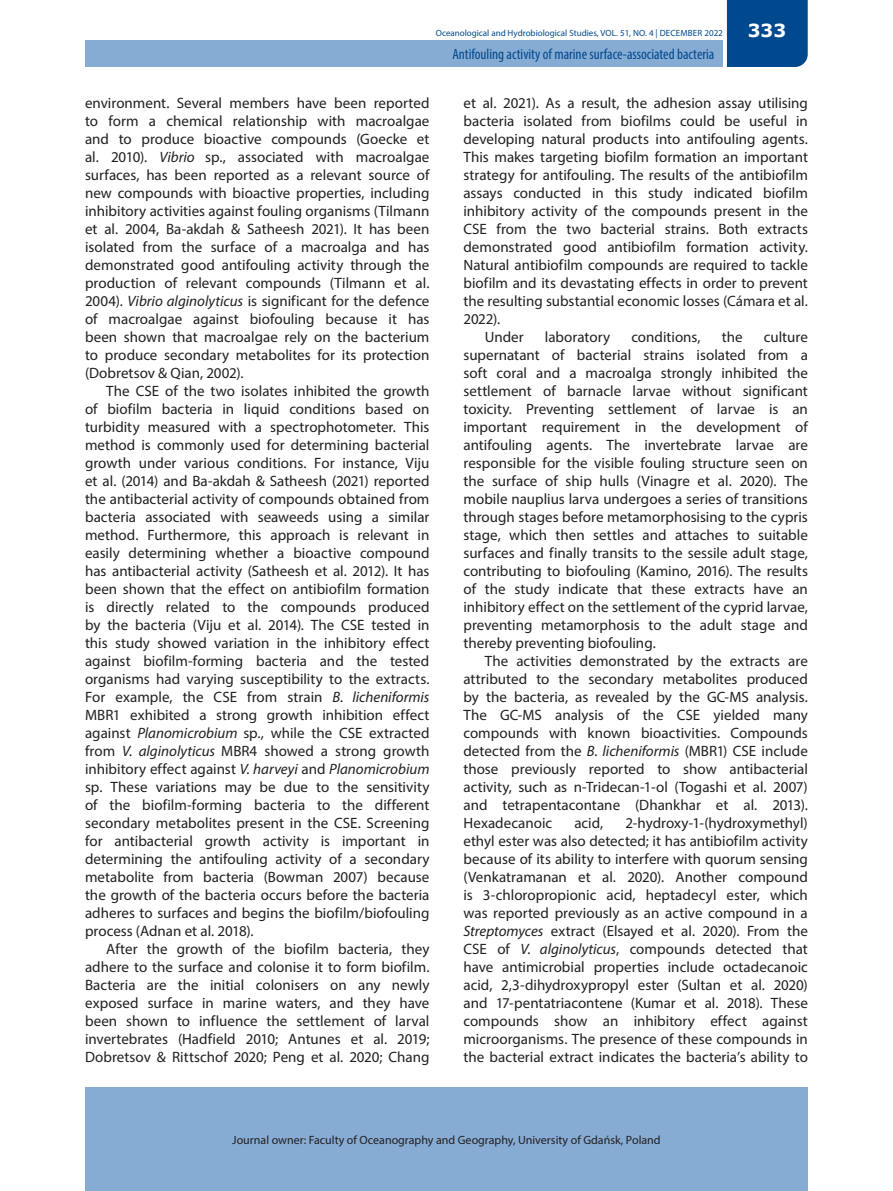
<style>
.page{position:relative;width:893px;height:1191px;background:#fff}
.page>*{position:absolute;margin:0;border:0;box-sizing:border-box;transform-origin:0 0}
.t1{font:700 18px "Verdana";color:#fff}
.t2{font:15px/18px "Myriad Pro";color:#231f20;text-align:justify}
.t3{font:condensed 15px "Myriad Pro";color:#01498e}
.t4{font:12px "Myriad Pro";color:#231f20}
.t5{font:9px "Myriad Pro";color:#01498e}
.s1{font-style:italic}
</style>
<div class="page">
<div style="left:85px;top:40px;width:637px;height:27px;background:#87acd4"></div>
<div style="left:85px;top:1087px;width:723px;height:104px;background:#87acd4"></div>
<div style="left:727px;top:0;width:81px;height:67px;background:#01498e"></div>
<p class="t5" style="left:436px;top:28px;width:289px">Oceanological and Hydrobiological Studies, VOL. 51, NO. 4 | DECEMBER 2022</p>
<p class="t3" style="left:452px;top:45px;width:263px">Antifouling activity of marine surface-associated bacteria</p>
<p class="t1" style="left:748px;top:18px;width:40px">333</p>
<p class="t2" style="left:85px;top:94px;width:346px">environment. Several members have been reported to form a chemical relationship with macroalgae and to produce bioactive compounds (Goecke et al. 2010). <span class="s1">Vibrio</span> sp., associated with macroalgae surfaces, has been reported as a relevant source of new compounds with bioactive properties, including inhibitory activities against fouling organisms (Tilmann et al. 2004, Ba-akdah &amp; Satheesh 2021). It has been isolated from the surface of a macroalga and has demonstrated good antifouling activity through the production of relevant compounds (Tilmann et al.<br>2004). <span class="s1">Vibrio alginolyticus</span> is significant for the defence of macroalgae against biofouling because it has been shown that macroalgae rely on the bacterium to produce secondary metabolites for its protection (Dobretsov &amp; Qian, 2002).</p>
<p class="t2" style="left:85px;top:382px;width:346px;text-indent:21px">The CSE of the two isolates inhibited the growth of biofilm bacteria in liquid conditions based on turbidity measured with a spectrophotometer. This method is commonly used for determining bacterial growth under various conditions. For instance, Viju et al. (2014) and Ba-akdah &amp; Satheesh (2021) reported the antibacterial activity of compounds obtained from bacteria associated with seaweeds using a similar method. Furthermore, this approach is relevant in easily determining whether a bioactive compound has antibacterial activity (Satheesh et al. 2012). It has been shown that the effect on antibiofilm formation is directly related to the compounds produced by the bacteria (Viju et al. 2014). The CSE tested in this study showed variation in the inhibitory effect against biofilm-forming bacteria and the tested organisms had varying susceptibility to the extracts.<br>For example, the CSE from strain <span class="s1">B. licheniformis </span>MBR1 exhibited a strong growth inhibition effect against <span class="s1">Planomicrobium</span> sp., while the CSE extracted from <span class="s1">V. alginolyticus</span> MBR4 showed a strong growth inhibitory effect against <span class="s1">V. harveyi</span> and <span class="s1">Planomicrobium </span>sp. These variations may be due to the sensitivity of the biofilm-forming bacteria to the different secondary metabolites present in the CSE. Screening for antibacterial growth activity is important in determining the antifouling activity of a secondary metabolite from bacteria (Bowman 2007) because the growth of the bacteria occurs before the bacteria adheres to surfaces and begins the biofilm/biofouling process (Adnan et al. 2018).</p>
<p class="t2" style="left:85px;top:940px;width:346px;text-indent:21px">After the growth of the biofilm bacteria, they adhere to the surface and colonise it to form biofilm.<br>Bacteria are the initial colonisers on any newly exposed surface in marine waters, and they have been shown to influence the settlement of larval invertebrates (Hadfield 2010; Antunes et al. 2019; Dobretsov &amp; Rittschof 2020; Peng et al. 2020; Chang</p>
<p class="t2" style="left:463px;top:94px;width:346px">et al. 2021). As a result, the adhesion assay utilising</p>
<p class="t2" style="left:463px;top:112px;width:346px">bacteria isolated from biofilms could be useful in</p>
<p class="t2" style="left:463px;top:130px;width:346px">developing natural products into antifouling agents.</p>
<p class="t2" style="left:463px;top:148px;width:346px">This makes targeting biofilm formation an important</p>
<p class="t2" style="left:463px;top:166px;width:346px">strategy for antifouling. The results of the antibiofilm</p>
<p class="t2" style="left:463px;top:184px;width:346px">assays conducted in this study indicated biofilm</p>
<p class="t2" style="left:463px;top:202px;width:346px">inhibitory activity of the compounds present in the</p>
<p class="t2" style="left:463px;top:220px;width:346px">CSE from the two bacterial strains. Both extracts</p>
<p class="t2" style="left:463px;top:238px;width:346px">demonstrated good antibiofilm formation activity.</p>
<p class="t2" style="left:463px;top:256px;width:346px">Natural antibiofilm compounds are required to tackle</p>
<p class="t2" style="left:463px;top:274px;width:346px">biofilm and its devastating effects in order to prevent</p>
<p class="t2" style="left:463px;top:292px;width:346px">the resulting substantial economic losses (Cámara et al.</p>
<p class="t2" style="left:463px;top:310px;width:38px">2022).</p>
<p class="t2" style="left:485px;top:328px;width:40px">Under</p>
<p class="t2" style="left:545px;top:328px;width:67px">laboratory</p>
<p class="t2" style="left:631px;top:328px;width:71px">conditions,</p>
<p class="t2" style="left:722px;top:328px;width:22px">the</p>
<p class="t2" style="left:463px;top:328px;width:346px;text-indent:300px">culture supernatant of bacterial strains isolated from a soft coral and a macroalga strongly inhibited the settlement of barnacle larvae without significant toxicity. Preventing settlement of larvae is an important requirement in the development of antifouling agents. The invertebrate larvae are responsible for the visible fouling structure seen on the surface of ship hulls (Vinagre et al. 2020). The mobile nauplius larva undergoes a series of transitions through stages before metamorphosising to the cypris stage, which then settles and attaches to suitable surfaces and finally transits to the sessile adult stage, contributing to biofouling (Kamino, 2016). The results of the study indicate that these extracts have an inhibitory effect on the settlement of the cyprid larvae, preventing metamorphosis to the adult stage and thereby preventing biofouling.</p>
<p class="t2" style="left:463px;top:652px;width:346px;text-indent:21px">The activities demonstrated by the extracts are attributed to the secondary metabolites produced by the bacteria, as revealed by the GC-MS analysis.<br>The GC-MS analysis of the CSE yielded many compounds with known bioactivities. Compounds detected from the <span class="s1">B. licheniformis</span> (MBR1) CSE include those previously reported to show antibacterial activity, such as n-Tridecan-1-ol (Togashi et al. 2007) and tetrapentacontane (Dhankhar et al. 2013).<br>Hexadecanoic</p>
<p class="t2" style="left:463px;top:814px;width:346px;text-indent:162px">2-hydroxy-1-(hydroxymethyl) ethyl ester was also detected; it has antibiofilm activity because of its ability to interfere with quorum sensing (Venkatramanan et al. 2020). Another compound is 3-chloropropionic acid, heptadecyl ester, which was reported previously as an active compound in a <span class="s1">Streptomyces</span> extract (Elsayed et al. 2020). From the CSE of <span class="s1">V. alginolyticus</span>, compounds detected that have antimicrobial properties include octadecanoic acid, 2,3-dihydroxypropyl ester (Sultan et al. 2020) and 17-pentatriacontene (Kumar et al. 2018). These compounds show an inhibitory effect against microorganisms. The presence of these compounds in the bacterial extract indicates the bacteria’s ability to</p>
<p class="t2" style="left:574px;top:814px;width:31px">acid,</p>
<p class="t4" style="left:232px;top:1132px;width:430px">Journal owner: Faculty of Oceanography and Geography, University of Gdańsk, Poland</p>
</div>
